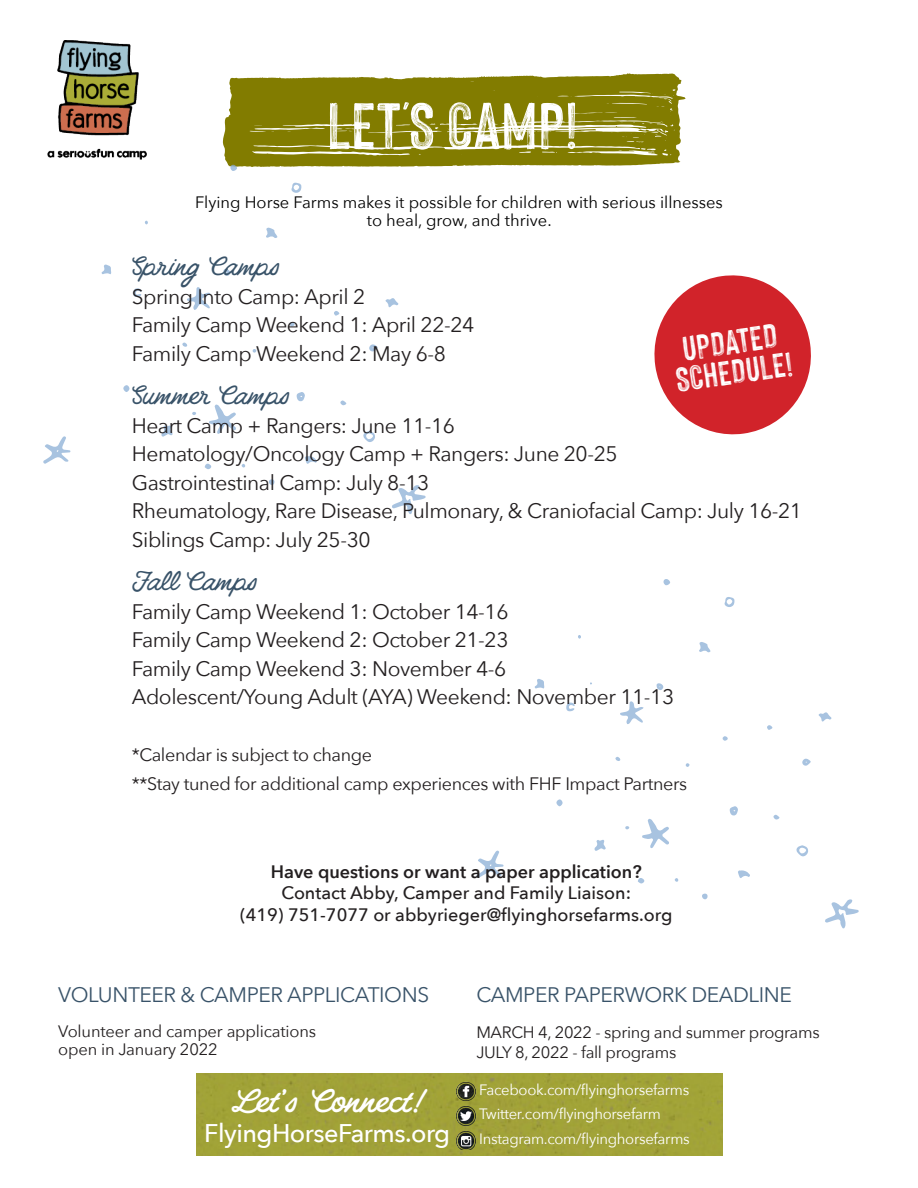
<style>
.page{position:relative;width:918px;height:1188px;background:#fff}
.page>*{position:absolute;margin:0;border:0;box-sizing:border-box;transform-origin:0 0}
.Sidebar_Body{font:72px "Hackney Vector";color:#fff}
.Sidebar_Body-2{font:500 42px "Gilly";letter-spacing:-.015em;color:#fff}
.t1{font:37.5px "Hackney Vector";color:#fff}
.Sidebar_Body-3{font:34.5px "Gilly";letter-spacing:-.02em;color:#395369}
.Sidebar_Body-4{font:500 25.5px "Avenir Next";letter-spacing:-.02em;color:#fff}
.Sidebar_Body-5{font:21px "Avenir Next";letter-spacing:-.02em;color:#231f20}
.Sidebar_Body-6{font:21px "Avenir Next";letter-spacing:-.02em;color:#395369}
.Sidebar_Body-7{font:18px "Avenir Next";letter-spacing:-.02em;color:#231f20}
.t2{font:500 18px "Avenir Next";color:#231f20}
.t3{font:600 18px "Avenir Next";color:#231f20}
.Sidebar_Body-8{font:16.5px/18px "Avenir Next";letter-spacing:-.02em;color:#231f20}
.Sidebar_Body-9{font:16.5px "Avenir Next";color:#000}
.Sidebar_Body-10{font:15px "Avenir Next";letter-spacing:-.02em;color:#fff}
</style>
<div class="page">
<svg style="left:825px;top:899px;width:34px;height:29px"></svg>
<svg style="left:642px;top:819px;width:27px;height:29px"></svg>
<svg style="left:476px;top:850px;width:28px;height:28px"></svg>
<svg style="left:620px;top:701px;width:24px;height:23px"></svg>
<svg style="left:595px;top:840px;width:11px;height:11px"></svg>
<svg style="left:699px;top:642px;width:12px;height:10px"></svg>
<svg style="left:738px;top:870px;width:12px;height:8px"></svg>
<svg style="left:818px;top:712px;width:13px;height:10px"></svg>
<svg style="left:796px;top:845px;width:12px;height:12px"></svg>
<svg style="left:535px;top:679px;width:9px;height:10px"></svg>
<svg style="left:724px;top:597px;width:11px;height:10px"></svg>
<svg style="left:729px;top:806px;width:9px;height:10px"></svg>
<svg style="left:566px;top:702px;width:9px;height:9px"></svg>
<svg style="left:802px;top:759px;width:9px;height:7px"></svg>
<svg style="left:656px;top:683px;width:7px;height:7px"></svg>
<svg style="left:663px;top:579px;width:7px;height:7px"></svg>
<svg style="left:556px;top:799px;width:7px;height:8px"></svg>
<svg style="left:702px;top:894px;width:6px;height:5px"></svg>
<svg style="left:638px;top:878px;width:6px;height:6px"></svg>
<svg style="left:773px;top:814px;width:6px;height:6px"></svg>
<svg style="left:615px;top:757px;width:5px;height:4px"></svg>
<svg style="left:723px;top:736px;width:5px;height:5px"></svg>
<svg style="left:767px;top:725px;width:6px;height:5px"></svg>
<svg style="left:674px;top:878px;width:5px;height:4px"></svg>
<svg style="left:686px;top:763px;width:3px;height:4px"></svg>
<svg style="left:578px;top:635px;width:3px;height:4px"></svg>
<svg style="left:625px;top:826px;width:4px;height:4px"></svg>
<svg style="left:392px;top:485px;width:34px;height:29px"></svg>
<svg style="left:209px;top:405px;width:27px;height:29px"></svg>
<svg style="left:43px;top:436px;width:27px;height:28px"></svg>
<svg style="left:187px;top:287px;width:23px;height:23px"></svg>
<svg style="left:161px;top:425px;width:12px;height:12px"></svg>
<svg style="left:266px;top:228px;width:11px;height:10px"></svg>
<svg style="left:305px;top:456px;width:12px;height:8px"></svg>
<svg style="left:385px;top:298px;width:13px;height:10px"></svg>
<svg style="left:363px;top:431px;width:12px;height:11px"></svg>
<svg style="left:102px;top:264px;width:9px;height:10px"></svg>
<svg style="left:291px;top:182px;width:10px;height:11px"></svg>
<svg style="left:296px;top:392px;width:9px;height:10px"></svg>
<svg style="left:133px;top:288px;width:9px;height:9px"></svg>
<svg style="left:369px;top:344px;width:9px;height:7px"></svg>
<svg style="left:223px;top:269px;width:7px;height:7px"></svg>
<svg style="left:223px;top:73px;width:463px;height:98px;background:#97922c"></svg>
<svg style="left:123px;top:385px;width:7px;height:7px"></svg>
<svg style="left:269px;top:479px;width:5px;height:6px"></svg>
<svg style="left:204px;top:464px;width:7px;height:6px"></svg>
<svg style="left:340px;top:400px;width:6px;height:6px"></svg>
<svg style="left:182px;top:343px;width:5px;height:4px"></svg>
<svg style="left:290px;top:322px;width:5px;height:4px"></svg>
<svg style="left:334px;top:311px;width:6px;height:5px"></svg>
<svg style="left:241px;top:464px;width:4px;height:4px"></svg>
<svg style="left:253px;top:349px;width:3px;height:4px"></svg>
<svg style="left:192px;top:412px;width:4px;height:3px"></svg>
<svg style="left:654px;top:275px;width:157px;height:160px"></svg>
<div style="left:197px;top:1074px;width:525px;height:82px;background:#a1a238"></div>
<img style="left:456px;top:1130px;width:20px;height:20px">
<img style="left:456px;top:1106px;width:20px;height:19px">
<img style="left:456px;top:1081px;width:20px;height:19px">
<img style="left:48px;top:40px;width:98px;height:119px">
<p class="Sidebar_Body" style="left:327px;top:87px;width:253px">LET'S CAMP!</p>
<p class="Sidebar_Body-9" style="left:195px;top:189px;width:529px">Flying Horse Farms makes it possible for children with serious illnesses</p>
<p class="Sidebar_Body-9" style="left:367px;top:207px;width:186px">to heal, grow, and thrive.</p>
<p class="Sidebar_Body-3" style="left:132px;top:245px;width:152px">Spring Camps</p>
<p class="Sidebar_Body-5" style="left:132px;top:279px;width:235px">Spring Into Camp: April 2</p>
<p class="Sidebar_Body-5" style="left:132px;top:307px;width:344px">Family Camp Weekend 1: April 22-24</p>
<p class="Sidebar_Body-5" style="left:132px;top:336px;width:316px">Family Camp Weekend 2: May 6-8</p>
<p class="Sidebar_Body-3" style="left:132px;top:374px;width:162px">Summer Camps</p>
<p class="Sidebar_Body-5" style="left:132px;top:408px;width:325px">Heart Camp + Rangers: June 11-16</p>
<p class="Sidebar_Body-5" style="left:132px;top:436px;width:487px">Hematology/Oncology Camp + Rangers: June 20-25</p>
<p class="Sidebar_Body-5" style="left:132px;top:465px;width:299px">Gastrointestinal Camp: July 8-13</p>
<p class="Sidebar_Body-5" style="left:132px;top:493px;width:672px">Rheumatology, Rare Disease, Pulmonary, &amp; Craniofacial Camp: July 16-21</p>
<p class="Sidebar_Body-5" style="left:132px;top:522px;width:240px">Siblings Camp: July 25-30</p>
<p class="Sidebar_Body-3" style="left:132px;top:560px;width:130px">Fall Camps</p>
<p class="Sidebar_Body-5" style="left:132px;top:594px;width:378px">Family Camp Weekend 1: October 14-16</p>
<p class="Sidebar_Body-5" style="left:132px;top:622px;width:378px">Family Camp Weekend 2: October 21-23</p>
<p class="Sidebar_Body-5" style="left:132px;top:651px;width:376px">Family Camp Weekend 3: November 4-6</p>
<p class="Sidebar_Body-5" style="left:132px;top:679px;width:544px">Adolescent/Young Adult (AYA) Weekend: November 11-13</p>
<p class="Sidebar_Body-7" style="left:132px;top:740px;width:242px">*Calendar is subject to change</p>
<p class="Sidebar_Body-7" style="left:132px;top:768px;width:557px">**Stay tuned for additional camp experiences with FHF Impact Partners</p>
<p class="t1" style="left:680px;top:329px;width:98px;rotate:-8deg">UPDATED</p>
<p class="t1" style="left:673px;top:360px;width:120px;rotate:-8deg">SCHEDULE!</p>
<p class="t3" style="left:271px;top:856px;width:372px">Have questions or want a paper application?</p>
<p class="t2" style="left:281px;top:878px;width:351px">Contact Abby, Camper and Family Liaison:</p>
<p class="t2" style="left:240px;top:899px;width:434px">(419) 751-7077 or abbyrieger@flyinghorsefarms.org</p>
<p class="Sidebar_Body-6" style="left:58px;top:977px;width:372px">VOLUNTEER &amp; CAMPER APPLICATIONS</p>
<p class="Sidebar_Body-8" style="left:58px;top:1021px;width:259px">Volunteer and camper applications open in January 2022</p>
<p class="Sidebar_Body-2" style="left:232px;top:1075px;width:193px">Let’s Connect!</p>
<p class="Sidebar_Body-4" style="left:204px;top:1111px;width:247px">FlyingHorseFarms.org</p>
<p class="Sidebar_Body-6" style="left:476px;top:977px;width:317px">CAMPER PAPERWORK DEADLINE</p>
<p class="Sidebar_Body-8" style="left:476px;top:1023px;width:345px">MARCH 4, 2022 - spring and summer programs</p>
<p class="Sidebar_Body-8" style="left:476px;top:1042px;width:202px">JULY 8, 2022 - fall programs</p>
<p class="Sidebar_Body-10" style="left:479px;top:1077px;width:212px">Facebook.com/flyinghorsefarms</p>
<p class="Sidebar_Body-10" style="left:479px;top:1126px;width:212px">Instagram.com/flyinghorsefarms</p>
<p class="Sidebar_Body-10" style="left:479px;top:1102px;width:183px">Twitter.com/flyinghorsefarm</p>
</div>
